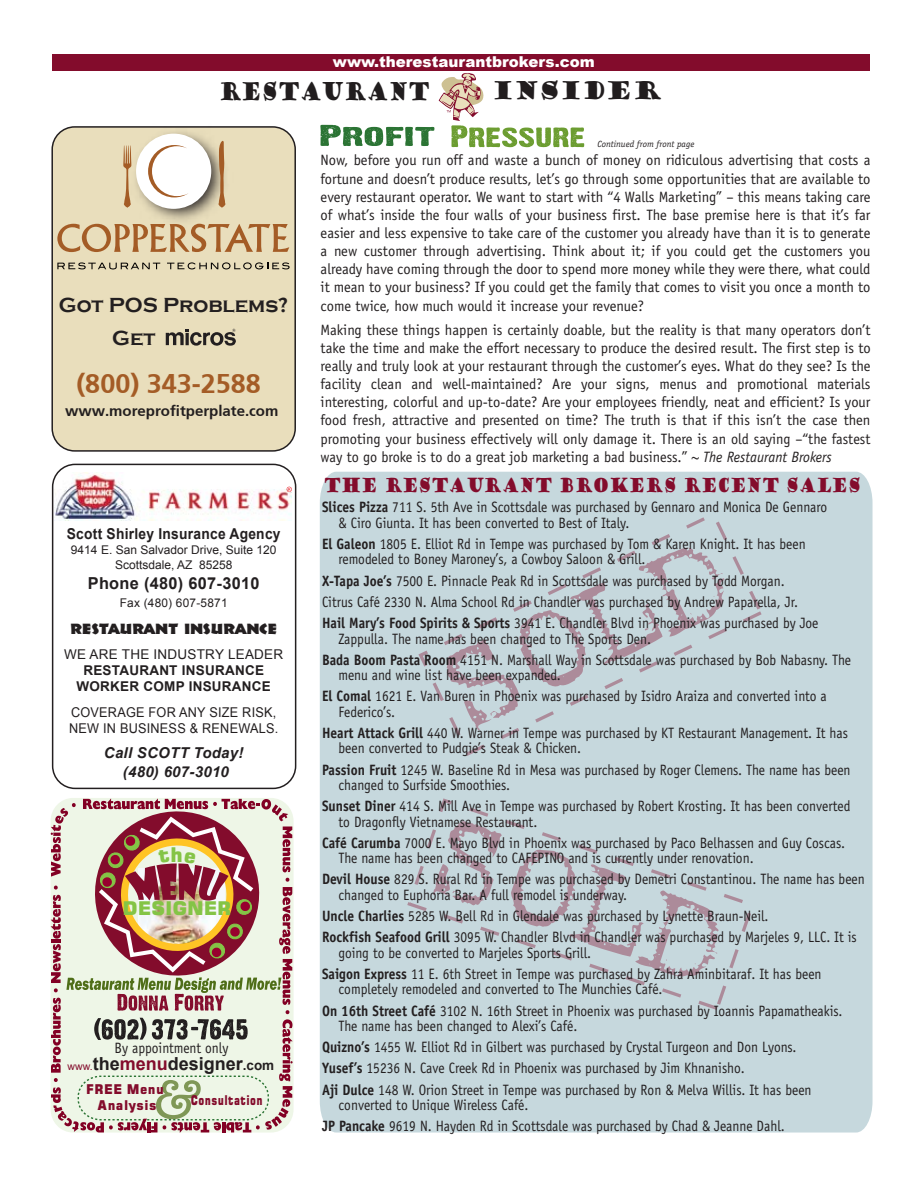
<style>
.page{position:relative;width:918px;height:1188px;background:#fff}
.page>*{position:absolute;margin:0;border:0;box-sizing:border-box;transform-origin:0 0}
.t1{font:700 27px "Frutiger SBIN Bdv 1";color:#a45c26}
.t2{font:24px "Goudy Stout";color:#211d1e;scale:.7 1}
.t3{font:24px "Goudy Stout";color:#211d1e;scale:.9 1}
.t4{font:700 21px/33px "Copperplate Gothic";color:#231f20}
.t5{font:20.25px "Square 721 Blk";color:#84c446}
.t6{font:19.05px "Goudy Stout";color:#830c2c;scale:.7 1}
.t7{font:18.9px "Square 721 Blk";color:#84c446}
.t8{font:700 18px "Arial";color:#231f20}
.t9{font:700 16.5px "Arial";letter-spacing:.02em;color:#231f20}
.t10{font:15px/21.3px "Officina Sans";color:#231f20;scale:.9 1}
.t11{font:15px/18.1px "Officina Sans";color:#231f20;text-align:justify}
.t12{font:900 15px "Arial";color:#fff}
.t13{font:italic 700 15px/19.5px "Arial";letter-spacing:.02em;color:#231f20;text-align:center}
.t14{font:700 15px "Arial";letter-spacing:.02em;color:#231f20;scale:.92 1}
.t15{font:700 15px "Frutiger SBIN Bdv 1";color:#231f20}
.t16{font:900 15px "Informal 011 BT";letter-spacing:.02em;color:#231f20}
.t17{font:700 13.5px/16.2px "Arial";letter-spacing:.02em;color:#231f20;text-align:center}
.t18{font:13.5px/16.2px "Arial";letter-spacing:.02em;color:#231f20;scale:.94 1}
.t19{font:13.5px/16.2px "Square 721 Blk";letter-spacing:.05em;color:#830c2c;text-align:center;scale:.9 1}
.t20{font:13.5px "Square 721 Blk";letter-spacing:.05em;color:#830c2c;scale:.72 1}
.t21{font:12px/15px "Arial";color:#231f20;text-align:center}
.t22{font:12px "Arial";letter-spacing:.02em;color:#231f20}
.t23{font:italic 9px "Officina Serif";color:#231f20}
.s1{font-weight:400}
.s2{font-weight:400;font-size:10.5px;color:#830c2c}
.s3{color:#830c2c}
.s4{font-size:13.5px}
.s5{font-style:italic}
.s6{font-weight:700}
</style>
<div class="page">
<div style="left:320px;top:472px;width:553px;height:661px;background:#c6d8dd"></div>
<svg style="left:418px;top:512px;width:345px;height:244px;background:#c3d1d7"></svg>
<svg style="left:407px;top:798px;width:347px;height:212px;background:#c3d0d6"></svg>
<div style="left:53px;top:54px;width:817px;height:17px;background:#830c2c"></div>
<img style="left:54px;top:472px;width:238px;height:49px">
<div style="left:52px;top:464px;width:244px;height:325px;border:2px solid #231f20;border-radius:22px"></div>
<svg style="left:287px;top:487px;width:5px;height:5px"></svg>
<div style="left:52px;top:127px;width:243px;height:324px;background:#e9debc;border-radius:22px"></div>
<div style="left:51px;top:126px;width:245px;height:326px;border:2px solid #231f20;border-radius:22px"></div>
<img style="left:91px;top:126px;width:177px;height:138px">
<div style="left:136px;top:134px;width:75px;height:75px;background:#fff;border-radius:50%"></div>
<svg style="left:57px;top:262px;width:103px;height:7px"></svg>
<svg style="left:167px;top:262px;width:123px;height:7px"></svg>
<svg style="left:57px;top:224px;width:232px;height:28px"></svg>
<svg style="left:123px;top:145px;width:8px;height:63px"></svg>
<svg style="left:218px;top:140px;width:7px;height:68px"></svg>
<svg style="left:148px;top:145px;width:40px;height:52px"></svg>
<svg style="left:166px;top:329px;width:70px;height:17px"></svg>
<svg style="left:320px;top:73px;width:264px;height:74px"></svg>
<svg style="left:51px;top:798px;width:242px;height:335px;background:#cdb7ac"></svg>
<p class="t12" style="left:333px;top:50px;width:263px">www.therestaurantbrokers.com</p>
<p class="t2" style="left:219px;top:76px;width:304px">RESTAURANT</p>
<p class="t3" style="left:492px;top:75px;width:191px">INSIDER</p>
<p class="t23" style="left:598px;top:139px;width:98px">Continued from front page</p>
<p class="t4" style="left:112px;top:289px;width:178px;text-indent:-53px">Got POS Problems?<br>Get</p>
<p class="t1" style="left:76px;top:368px;width:186px">(800) 343-2588</p>
<p class="t15" style="left:65px;top:402px;width:215px">www.moreprofitperplate.com</p>
<p class="t14" style="left:67px;top:524px;width:234px">Scott Shirley Insurance Agency</p>
<p class="t21" style="left:71px;top:543px;width:207px">9414 E. San Salvador Drive, Suite 120<br>Scottsdale, AZ 85258</p>
<p class="t9" style="left:88px;top:572px;width:173px">Phone (480) 607-3010</p>
<p class="t22" style="left:120px;top:595px;width:109px">Fax (480) 607-5871</p>
<p class="t16" style="left:70px;top:619px;width:208px">RESTAURANT INSURANCE</p>
<p class="t17" style="left:64px;top:647px;width:221px"><span class="s1">WE ARE THE INDUSTRY LEADER<br></span>RESTAURANT INSURANCE<br>WORKER COMP INSURANCE</p>
<p class="t18" style="left:69px;top:704px;width:224px">COVERAGE FOR ANY SIZE RISK,<br>NEW IN BUSINESS &amp; RENEWALS.</p>
<p class="t13" style="left:104px;top:743px;width:141px">Call SCOTT Today! (480) 607-3010</p>
<p class="t5" style="left:170px;top:842px;width:14px">h</p>
<p class="t7" style="left:123px;top:897px;width:110px">DESIGNER</p>
<p class="t10" style="left:115px;top:1037px;width:128px">By appointment only</p>
<p class="t8" style="left:68px;top:1052px;width:208px"><span class="s2">www.</span>the<span class="s3">menu</span>designer<span class="s4">.com</span></p>
<p class="t20" style="left:191px;top:1092px;width:101px">Consultation</p>
<p class="t19" style="left:86px;top:1081px;width:88px">FREE Menu<br>Analysis</p>
<p class="t11" style="left:321px;top:151px;width:551px">Now, before you run off and waste a bunch of money on ridiculous advertising that costs a fortune and doesn’t produce results, let’s go through some opportunities that are available to every restaurant operator. We want to start with “4 Walls Marketing” – this means taking care of what’s inside the four walls of your business first. The base premise here is that it’s far easier and less expensive to take care of the customer you already have than it is to generate a new customer through advertising. Think about it; if you could get the customers you already have coming through the door to spend more money while they were there, what could it mean to your business? If you could get the family that comes to visit you once a month to come twice, how much would it increase your revenue?</p>
<p class="t11" style="left:321px;top:321px;width:552px">Making these things happen is certainly doable, but the reality is that many operators don’t take the time and make the effort necessary to produce the desired result. The first step is to really and truly look at your restaurant through the customer’s eyes. What do they see? Is the facility clean and well-maintained? Are your signs, menus and promotional materials interesting, colorful and up-to-date? Are your employees friendly, neat and efficient? Is your food fresh, attractive and presented on time? The truth is that if this isn’t the case then promoting your business effectively will only damage it. There is an old saying –“the fastest way to go broke is to do a great job marketing a bad business.” ~ <span class="s5">The Restaurant Brokers</span></p>
<p class="t6" style="left:324px;top:473px;width:769px">THE RESTAURANT BROKERS RECENT SALES</p>
<p class="t10" style="left:339px;top:500px;width:544px;line-height:15.3px;text-indent:-16px"><span class="s6">Slices Pizza</span> 711 S. 5th Ave in Scottsdale was purchased by Gennaro and Monica De Gennaro &amp; Ciro Giunta. It has been converted to Best of Italy.</p>
<p class="t10" style="left:339px;top:536px;width:521px;line-height:15.3px;text-indent:-16px"><span class="s6">El Galeon</span> 1805 E. Elliot Rd in Tempe was purchased by Tom &amp; Karen Knight. It has been remodeled to Boney Maroney’s, a Cowboy Saloon &amp; Grill.</p>
<p class="t10" style="left:322px;top:570px;width:553px"><span class="s6">X-Tapa Joe’s</span> 7500 E. Pinnacle Peak Rd in Scottsdale was purchased by Todd Morgan.<br>Citrus Café 2330 N. Alma School Rd in Chandler was purchased by Andrew Paparella, Jr.<br><span class="s6">Hail Mary’s Food Spirits &amp; Sports</span> 3941 E. Chandler Blvd in Phoenix was purchased by Joe</p>
<p class="t10" style="left:322px;top:628px;width:589px;text-indent:16px">Zappulla. The name has been changed to The Sports Den.<br><span class="s6">Bada Boom Pasta Room</span> 4151 N. Marshall Way in Scottsdale was purchased by Bob Nabasny. The</p>
<p class="t10" style="left:322px;top:664px;width:562px;text-indent:16px">menu and wine list have been expanded.<br><span class="s6">El Comal</span> 1621 E. Van Buren in Phoenix was purchased by Isidro Araiza and converted into a</p>
<p class="t10" style="left:322px;top:701px;width:586px;text-indent:16px">Federico’s.<br><span class="s6">Heart Attack Grill</span> 440 W. Warner in Tempe was purchased by KT Restaurant Management. It has</p>
<p class="t10" style="left:322px;top:738px;width:589px;text-indent:16px">been converted to Pudgie’s Steak &amp; Chicken.<br><span class="s6">Passion Fruit</span> 1245 W. Baseline Rd in Mesa was purchased by Roger Clemens. The name has been</p>
<p class="t10" style="left:322px;top:774px;width:589px;text-indent:16px">changed to Surfside Smoothies.<br><span class="s6">Sunset Diner</span> 414 S. Mill Ave in Tempe was purchased by Robert Krosting. It has been converted</p>
<p class="t10" style="left:322px;top:811px;width:583px;text-indent:16px">to Dragonfly Vietnamese Restaurant.<br><span class="s6">Café Carumba</span> 7000 E. Mayo Blvd in Phoenix was purchased by Paco Belhassen and Guy Coscas.</p>
<p class="t10" style="left:322px;top:847px;width:605px;text-indent:16px">The name has been changed to CAFEPINO and is currently under renovation.<br><span class="s6">Devil House</span> 829 S. Rural Rd in Tempe was purchased by Demetri Constantinou. The name has been</p>
<p class="t10" style="left:322px;top:884px;width:596px;text-indent:16px">changed to Euphoria Bar. A full remodel is underway.<br><span class="s6">Uncle Charlies</span> 5285 W. Bell Rd in Glendale was purchased by Lynette Braun-Neil.<br><span class="s6">Rockfish Seafood Grill</span> 3095 W. Chandler Blvd in Chandler was purchased by Marjeles 9, LLC. It is</p>
<p class="t10" style="left:322px;top:942px;width:557px;text-indent:16px">going to be converted to Marjeles Sports Grill.<br><span class="s6">Saigon Express</span> 11 E. 6th Street in Tempe was purchased by Zahra Aminbitaraf. It has been</p>
<p class="t10" style="left:322px;top:979px;width:580px;text-indent:16px">completely remodeled and converted to The Munchies Café.<br><span class="s6">On 16th Street Café</span> 3102 N. 16th Street in Phoenix was purchased by Ioannis Papamatheakis.</p>
<p class="t10" style="left:322px;top:1015px;width:545px;text-indent:16px">The name has been changed to Alexi’s Café.<br><span class="s6">Quizno’s</span> 1455 W. Elliot Rd in Gilbert was purchased by Crystal Turgeon and Don Lyons.<br><span class="s6">Yusef’s</span> 15236 N. Cave Creek Rd in Phoenix was purchased by Jim Khnanisho.<br><span class="s6">Aji Dulce</span> 148 W. Orion Street in Tempe was purchased by Ron &amp; Melva Willis. It has been</p>
<p class="t10" style="left:322px;top:1094px;width:516px;text-indent:16px">converted to Unique Wireless Café.<br><span class="s6">JP Pancake</span> 9619 N. Hayden Rd in Scottsdale was purchased by Chad &amp; Jeanne Dahl.</p>
</div>
